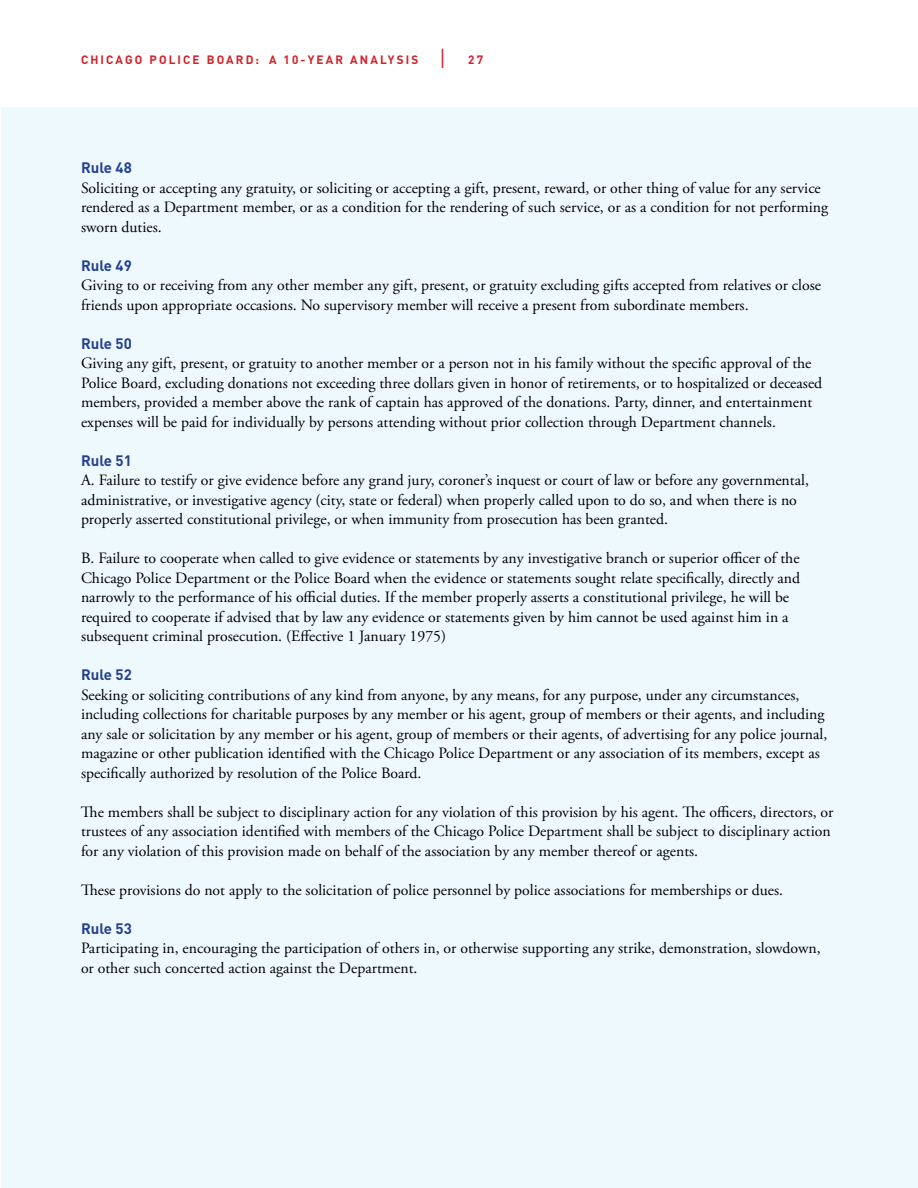
<style>
.page{position:relative;width:918px;height:1188px;background:#fff}
.page>*{position:absolute;margin:0;border:0;box-sizing:border-box;transform-origin:0 0}
.t1{font:15.75px/19.5px "Adobe Garamond Pro";color:#000}
.t2{font:700 15px "DIN";color:#24408f}
.t3{font:700 12px "DINVK";letter-spacing:.18em;color:#d2232a}
.s1{font-weight:300;font-size:27px}
</style>
<div class="page">
<div style="left:1px;top:107px;width:917px;height:1081px;background:#eef9fe"></div>
<p class="t3" style="left:81px;top:52px;width:367px">CHICAGO POLICE BOARD: A 10-YEAR ANALYSIS <span class="s1">i</span></p>
<p class="t3" style="left:468px;top:52px;width:8px">27</p>
<p class="t2" style="left:81px;top:158px;width:52px">Rule 48</p>
<p class="t1" style="left:81px;top:179px;width:749px">Soliciting or accepting any gratuity, or soliciting or accepting a gift, present, reward, or other thing of value for any service rendered as a Department member, or as a condition for the rendering of such service, or as a condition for not performing sworn duties.</p>
<p class="t2" style="left:81px;top:256px;width:52px">Rule 49</p>
<p class="t1" style="left:81px;top:276px;width:742px">Giving to or receiving from any other member any gift, present, or gratuity excluding gifts accepted from relatives or close friends upon appropriate occasions. No supervisory member will receive a present from subordinate members.</p>
<p class="t2" style="left:81px;top:334px;width:52px">Rule 50</p>
<p class="t1" style="left:81px;top:354px;width:743px">Giving any gift, present, or gratuity to another member or a person not in his family without the specific approval of the Police Board, excluding donations not exceeding three dollars given in honor of retirements, or to hospitalized or deceased members, provided a member above the rank of captain has approved of the donations. Party, dinner, and entertainment expenses will be paid for individually by persons attending without prior collection through Department channels.</p>
<p class="t2" style="left:81px;top:451px;width:52px">Rule 51</p>
<p class="t1" style="left:81px;top:471px;width:729px">A. Failure to testify or give evidence before any grand jury, coroner’s inquest or court of law or before any governmental, administrative, or investigative agency (city, state or federal) when properly called upon to do so, and when there is no properly asserted constitutional privilege, or when immunity from prosecution has been granted.</p>
<p class="t1" style="left:81px;top:549px;width:721px">B. Failure to cooperate when called to give evidence or statements by any investigative branch or superior officer of the Chicago Police Department or the Police Board when the evidence or statements sought relate specifically, directly and narrowly to the performance of his official duties. If the member properly asserts a constitutional privilege, he will be required to cooperate if advised that by law any evidence or statements given by him cannot be used against him in a subsequent criminal prosecution. (Effective 1 January 1 975)</p>
<p class="t2" style="left:81px;top:665px;width:52px">Rule 52</p>
<p class="t1" style="left:81px;top:686px;width:748px">Seeking or soliciting contributions of any kind from anyone, by any means, for any purpose, under any circumstances, including collections for charitable purposes by any member or his agent, group of members or their agents, and including any sale or solicitation by any member or his agent, group of members or their agents, of advertising for any police journal, magazine or other publication identified with the Chicago Police Department or any association of its members, except as specifically authorized by resolution of the Police Board.</p>
<p class="t1" style="left:81px;top:803px;width:754px">The members shall be subject to disciplinary action for any violation of this provision by his agent. The officers, directors, or trustees of any association identified with members of the Chicago Police Department shall be subject to disciplinary action for any violation of this provision made on behalf of the association by any member thereof or agents.</p>
<p class="t1" style="left:81px;top:881px;width:704px">These provisions do not apply to the solicitation of police personnel by police associations for memberships or dues.</p>
<p class="t2" style="left:81px;top:919px;width:52px">Rule 53</p>
<p class="t1" style="left:81px;top:939px;width:741px">Participating in, encouraging the participation of others in, or otherwise supporting any strike, demonstration, slowdown, or other such concerted action against the Department.</p>
</div>
